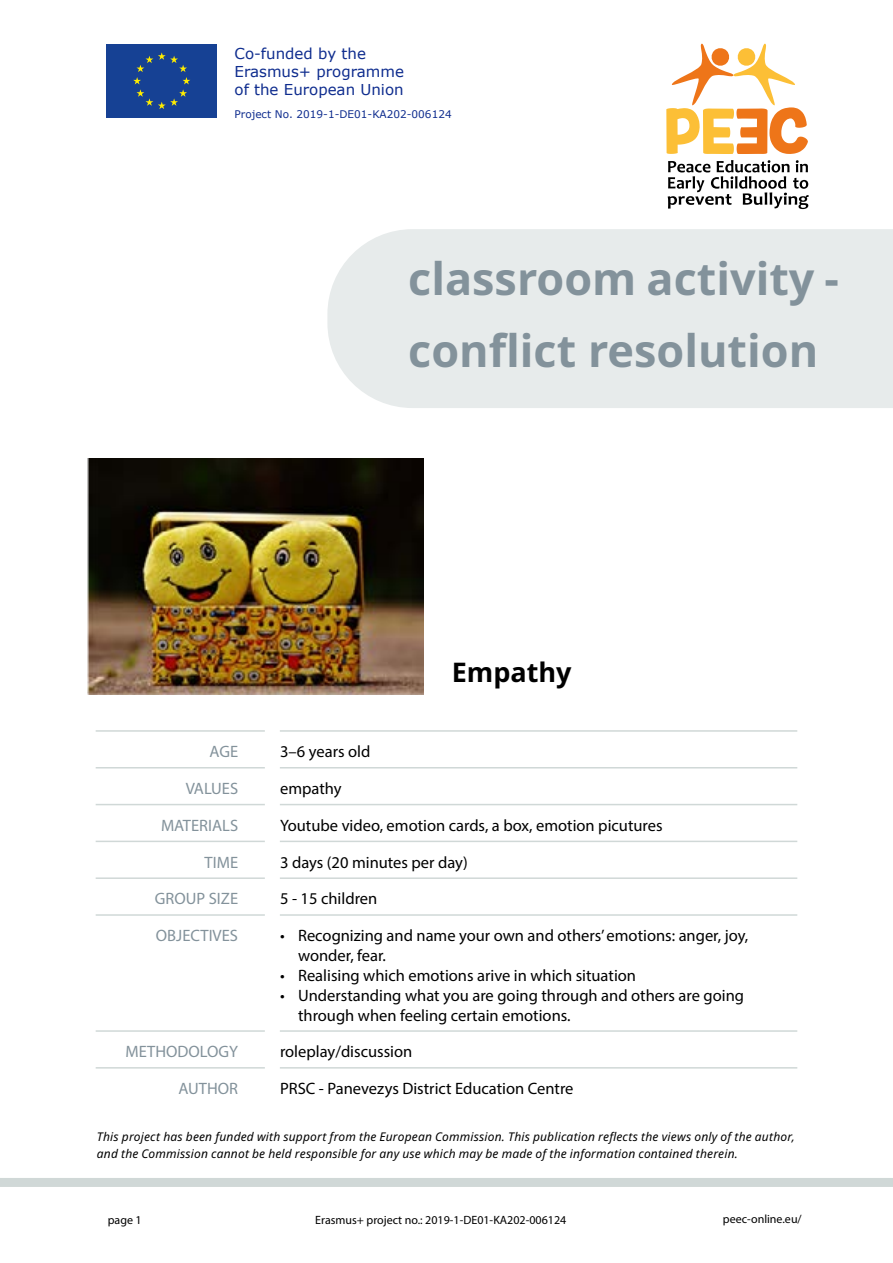
<style>
.page{position:relative;width:893px;height:1263px;background:#fff}
.page>*{position:absolute;margin:0;border:0;box-sizing:border-box;transform-origin:0 0}
.t1{font:700 45px/72.3px "Noto Sans";color:#83929b}
.t2{font:700 27px "Noto Sans";color:#000}
.t3{font:16.5px/19.8px "Myriad Pro";color:#000}
.t4{font:16.5px "Myriad Pro";color:#83929b}
.t5{font:15px/18px "Verdana";color:#0e2c8e}
.t6{font:italic 12px/16.5px "Noto Sans";letter-spacing:.015em;color:#000}
.t7{font:12px "Myriad Pro";color:#000}
.t8{font:10.5px "Verdana";color:#0e2c8e}
</style>
<div class="page">
<div style="left:327px;top:229px;width:566px;height:179px;background:#e7ebeb"></div>
<div style="left:0;top:1178px;width:893px;height:9px;background:#d0d8d7"></div>
<svg style="left:666px;top:43px;width:142px;height:111px"></svg>
<svg style="left:668px;top:160px;width:141px;height:49px"></svg>
<div style="left:106px;top:44px;width:111px;height:74px;background:#164194"></div>
<svg style="left:133px;top:52px;width:57px;height:57px"></svg>
<hr style="left:96px;top:730px;width:701px;height:2px;background:#d0d8d7">
<hr style="left:96px;top:767px;width:701px;height:1px;background:#d0d8d7">
<hr style="left:96px;top:804px;width:701px;height:1px;background:#d0d8d7">
<hr style="left:96px;top:841px;width:701px;height:1px;background:#d0d8d7">
<hr style="left:96px;top:877px;width:701px;height:2px;background:#d0d8d7">
<hr style="left:96px;top:914px;width:701px;height:2px;background:#d0d8d7">
<hr style="left:96px;top:1030px;width:701px;height:2px;background:#d0d8d7">
<hr style="left:96px;top:1067px;width:701px;height:1px;background:#d0d8d7">
<div style="left:265px;top:724px;width:15px;height:413px;background:#fff"></div>
<img style="left:88px;top:458px;width:335px;height:236px">
<p class="t5" style="left:235px;top:44px;width:171px">Co-funded by the<br>Erasmus+ programme of the European Union</p>
<p class="t8" style="left:235px;top:107px;width:219px">Project No. 2019-1-DE01-KA202-006124</p>
<h1 class="t1" style="left:408px;top:243px;width:432px">classroom activity - conflict resolution</h1>
<h2 class="t2" style="left:452px;top:654px;width:121px">Empathy</h2>
<p class="t4" style="left:210px;top:741px;width:30px">AGE</p>
<p class="t3" style="left:280px;top:741px;width:92px">3–6 years old</p>
<p class="t4" style="left:186px;top:778px;width:54px">VALUES</p>
<p class="t3" style="left:280px;top:778px;width:63px">empathy</p>
<p class="t4" style="left:161px;top:815px;width:79px">MATERIALS</p>
<p class="t3" style="left:280px;top:815px;width:384px">Youtube video, emotion cards, a box, emotion picutures</p>
<p class="t4" style="left:205px;top:852px;width:35px">TIME</p>
<p class="t3" style="left:280px;top:852px;width:189px">3 days (20 minutes per day)</p>
<p class="t4" style="left:155px;top:889px;width:85px">GROUP SIZE</p>
<p class="t3" style="left:280px;top:889px;width:99px">5 - 15 children</p>
<p class="t4" style="left:156px;top:925px;width:84px">OBJECTIVES</p>
<p class="t3" style="left:298px;top:925px;width:452px;text-indent:-18px">• Recognizing and name your own and others’ emotions: anger, joy, wonder, fear.</p>
<p class="t3" style="left:280px;top:965px;width:357px">• Realising which emotions arive in which situation</p>
<p class="t3" style="left:298px;top:985px;width:447px;text-indent:-18px">• Understanding what you are going through and others are going through when feeling certain emotions.</p>
<p class="t4" style="left:126px;top:1041px;width:114px">METHODOLOGY</p>
<p class="t3" style="left:280px;top:1041px;width:134px">roleplay/discussion</p>
<p class="t4" style="left:178px;top:1078px;width:61px">AUTHOR</p>
<p class="t3" style="left:280px;top:1078px;width:295px">PRSC - Panevezys District Education Centre</p>
<p class="t6" style="left:97px;top:1129px;width:699px">This project has been funded with support from the European Commission. This publication reflects the views only of the author, and the Commission cannot be held responsible for any use which may be made of the information contained therein.</p>
<p class="t7" style="left:108px;top:1213px;width:36px">page 1</p>
<p class="t7" style="left:315px;top:1213px;width:253px">Erasmus+ project no.: 2019-1-DE01-KA202-006124</p>
<p class="t7" style="left:723px;top:1211px;width:80px">peec-online.eu/</p>
</div>
